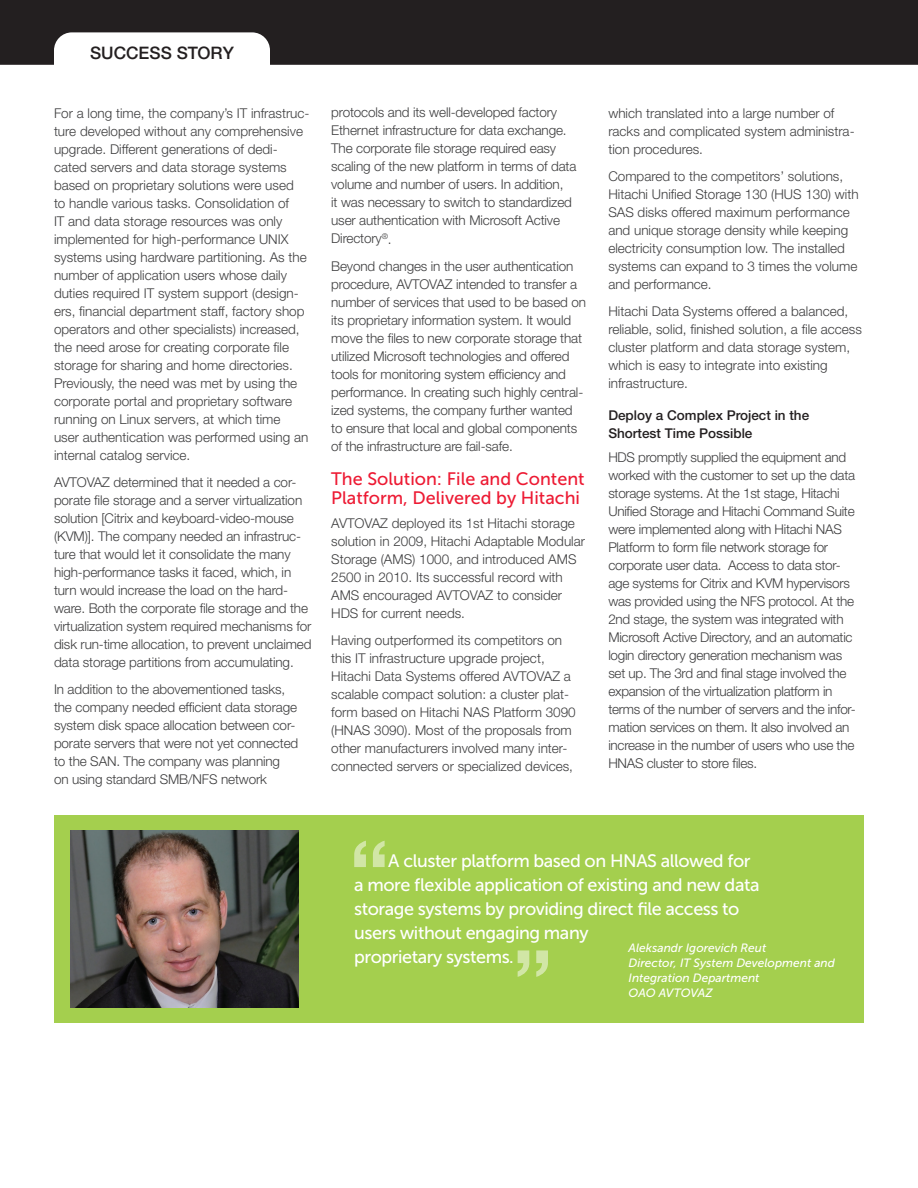
<style>
.page{position:relative;width:918px;height:1188px;background:#fff}
.page>*{position:absolute;margin:0;border:0;box-sizing:border-box;transform-origin:0 0}
.t1{font:18px/24px "Museo Sans 500";letter-spacing:-.025em;color:#fff}
.t2{font:18px/19.5px "Museo Sans 500";color:#ed1a33}
.t3{font:500 17.25px "Helvetica Neue LT Std";color:#231f20}
.t4{font:300 13.5px/18px "Helvetica Neue LT Std";letter-spacing:-.01em;color:#3e3e3f}
.t5{font:500 13.5px/18px "Helvetica Neue LT Std";color:#231f20}
.t6{font:italic 12px/15px "Museo Sans 500";color:#fff}
</style>
<div class="page">
<svg style="left:0;top:0;width:918px;height:65px;background:#3d393a"></svg>
<div style="left:54px;top:815px;width:810px;height:208px;background:#a4cf4e"></div>
<svg style="left:354px;top:841px;width:31px;height:26px"></svg>
<svg style="left:518px;top:950px;width:30px;height:27px"></svg>
<img style="left:70px;top:831px;width:228px;height:177px">
<p class="t3" style="left:90px;top:42px;width:145px">SUCCESS STORY</p>
<p class="t4" style="left:54px;top:104px;width:257px">For a long time, the company’s IT infrastruc&shy;ture developed without any comprehensive upgrade. Different generations of dedi&shy;cated servers and data storage systems based on proprietary solutions were used<br>to handle various tasks. Consolidation of<br>IT and data storage resources was only implemented for high-performance UNIX systems using hardware partitioning. As the number of application users whose daily duties required IT system support (design&shy;ers, financial department staff, factory shop operators and other specialists) increased, the need arose for creating corporate file storage for sharing and home directories.<br>Previously, the need was met by using the corporate portal and proprietary software running on Linux servers, at which time<br>user authentication was performed using an internal catalog service.</p>
<p class="t4" style="left:54px;top:473px;width:259px">AVTOVAZ determined that it needed a cor&shy;porate file storage and a server virtualization solution [Citrix and keyboard-video-mouse (KVM)]. The company needed an infrastruc&shy;ture that would let it consolidate the many high-performance tasks it faced, which, in turn would increase the load on the hard&shy;ware. Both the corporate file storage and the virtualization system required mechanisms for disk run-time allocation, to prevent unclaimed data storage partitions from accumulating.</p>
<p class="t4" style="left:54px;top:680px;width:246px">In addition to the abovementioned tasks, the company needed efficient data storage system disk space allocation between cor&shy;porate servers that were not yet connected to the SAN. The company was planning<br>on using standard SMB/NFS network</p>
<p class="t4" style="left:331px;top:103px;width:247px">protocols and its well-developed factory Ethernet infrastructure for data exchange.<br>The corporate file storage required easy scaling of the new platform in terms of data volume and number of users. In addition,<br>it was necessary to switch to standardized user authentication with Microsoft Active Directory<sup>®</sup>.</p>
<p class="t4" style="left:331px;top:257px;width:256px">Beyond changes in the user authentication procedure, AVTOVAZ intended to transfer a number of services that used to be based on its proprietary information system. It would move the files to new corporate storage that utilized Microsoft technologies and offered tools for monitoring system efficiency and performance. In creating such highly central&shy;ized systems, the company further wanted to ensure that local and global components of the infrastructure are fail-safe.</p>
<h1 class="t2" style="left:331px;top:469px;width:255px">The Solution: File and Content<br>Platform, Delivered by Hitachi</h1>
<p class="t4" style="left:331px;top:514px;width:255px">AVTOVAZ deployed its 1st Hitachi storage solution in 2009, Hitachi Adaptable Modular Storage (AMS) 1000, and introduced AMS 2500 in 2010. Its successful record with AMS encouraged AVTOVAZ to consider HDS for current needs.</p>
<p class="t4" style="left:331px;top:631px;width:246px">Having outperformed its competitors on this IT infrastructure upgrade project, Hitachi Data Systems offered AVTOVAZ a scalable compact solution: a cluster plat&shy;form based on Hitachi NAS Platform 3090 (HNAS 3090). Most of the proposals from other manufacturers involved many inter&shy;connected servers or specialized devices,</p>
<p class="t4" style="left:608px;top:103px;width:248px">which translated into a large number of racks and complicated system administra&shy;tion procedures.</p>
<p class="t4" style="left:608px;top:167px;width:252px">Compared to the competitors’ solutions, Hitachi Unified Storage 130 (HUS 130) with SAS disks offered maximum performance and unique storage density while keeping electricity consumption low. The installed systems can expand to 3 times the volume and performance.</p>
<p class="t4" style="left:608px;top:302px;width:255px">Hitachi Data Systems offered a balanced, reliable, solid, finished solution, a file access cluster platform and data storage system, which is easy to integrate into existing infrastructure.</p>
<p class="t5" style="left:608px;top:407px;width:202px">Deploy a Complex Project in the<br>Shortest Time Possible</p>
<p class="t4" style="left:608px;top:448px;width:249px">HDS promptly supplied the equipment and worked with the customer to set up the data storage systems. At the 1st stage, Hitachi Unified Storage and Hitachi Command Suite were implemented along with Hitachi NAS Platform to form file network storage for corporate user data. Access to data stor&shy;age systems for Citrix and KVM hypervisors was provided using the NFS protocol. At the 2nd stage, the system was integrated with Microsoft Active Directory, and an automatic login directory generation mechanism was set up. The 3rd and final stage involved the expansion of the virtualization platform in terms of the number of servers and the infor&shy;mation services on them. It also involved an increase in the number of users who use the HNAS cluster to store files.</p>
<h1 class="t1" style="left:354px;top:849px;width:407px;text-indent:34px">A cluster platform based on HNAS allowed for a more flexible application of existing and new data storage systems by providing direct file access to users without engaging many<br>proprietary systems.</h1>
<p class="t6" style="left:629px;top:940px;width:208px">Aleksandr Igorevich Reut<br>Director, IT System Development and<br>Integration Department<br>OAO AVTOVAZ</p>
</div>
